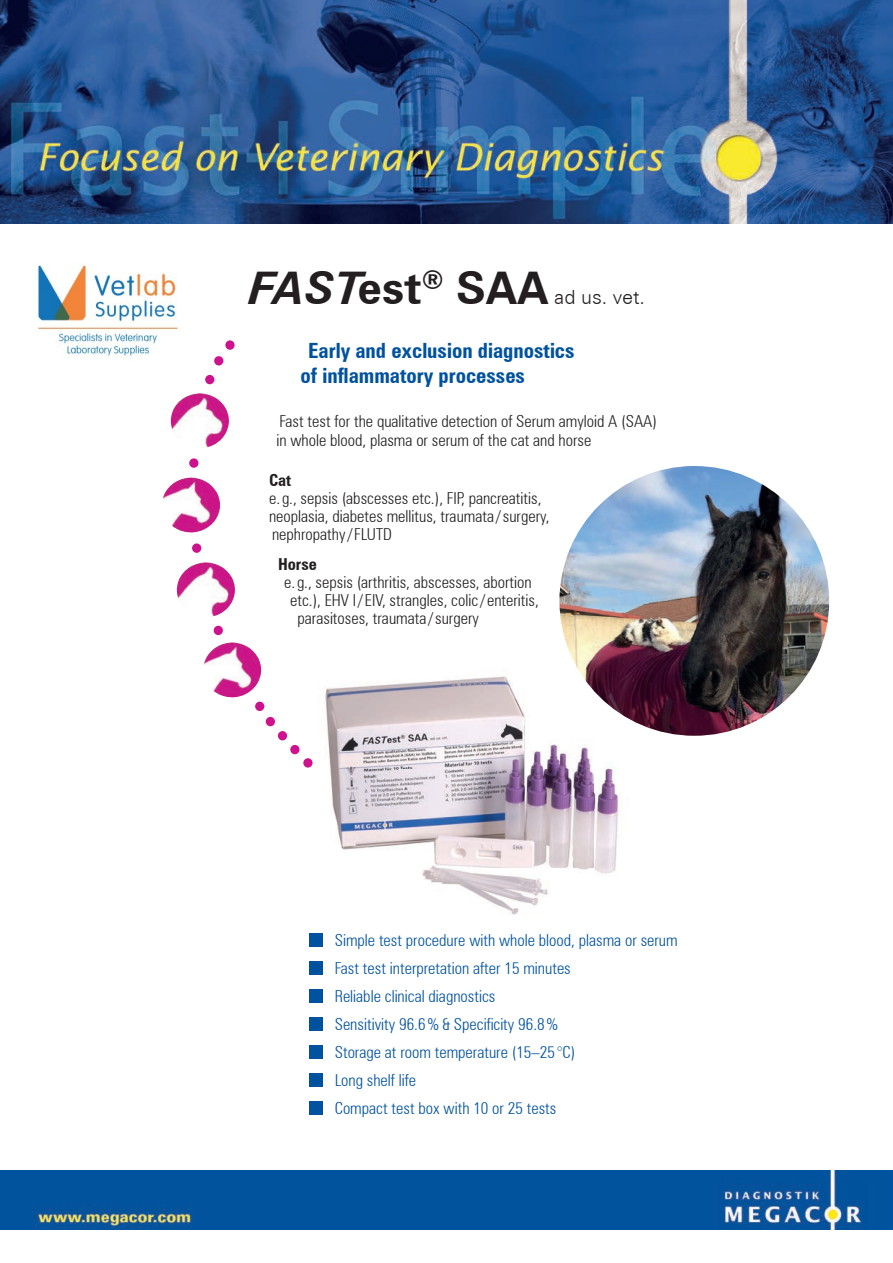
<style>
.page{position:relative;width:893px;height:1263px;background:#fff}
.page>*{position:absolute;margin:0;border:0;box-sizing:border-box;transform-origin:0 0}
.t1{font:700 45px "Zurich BT";color:#231f20}
.t2{font:700 condensed 21px/25.2px "Zurich BT";color:#01529e}
.t3{font:300 19.5px "Zurich BT";color:#231f20}
.t4{font:300 condensed 16.5px/18px "Zurich BT";color:#231f20}
.t5{font:300 condensed 16.5px/28px "Zurich BT";color:#01529e}
.t6{font:700 condensed 16.5px "Zurich BT";color:#231f20}
.s1{font-style:italic}
</style>
<div class="page">
<img style="left:297px;top:676px;width:322px;height:239px">
<img style="left:559px;top:466px;width:270px;height:270px;border-radius:135px">
<img style="left:204px;top:642px;width:57px;height:55px">
<img style="left:177px;top:562px;width:58px;height:55px">
<img style="left:162px;top:478px;width:58px;height:54px">
<img style="left:171px;top:393px;width:58px;height:55px">
<div style="left:255px;top:702px;width:9px;height:9px;background:#ce118c;border-radius:50%"></div>
<div style="left:266px;top:717px;width:9px;height:9px;background:#ce118c;border-radius:50%"></div>
<div style="left:278px;top:731px;width:9px;height:9px;background:#ce118c;border-radius:50%"></div>
<div style="left:290px;top:745px;width:9px;height:9px;background:#ce118c;border-radius:50%"></div>
<div style="left:303px;top:758px;width:10px;height:9px;background:#ce118c;border-radius:50%"></div>
<div style="left:214px;top:626px;width:9px;height:9px;background:#ce118c;border-radius:50%"></div>
<div style="left:192px;top:543px;width:9px;height:10px;background:#ce118c;border-radius:50%"></div>
<div style="left:189px;top:458px;width:9px;height:10px;background:#ce118c;border-radius:50%"></div>
<div style="left:205px;top:375px;width:9px;height:9px;background:#ce118c;border-radius:50%"></div>
<div style="left:214px;top:356px;width:9px;height:9px;background:#ce118c;border-radius:50%"></div>
<svg style="left:225px;top:340px;width:10px;height:10px"></svg>
<img style="left:0;top:0;width:893px;height:224px">
<img style="left:0;top:1170px;width:893px;height:59px">
<div style="left:309px;top:933px;width:14px;height:13px;background:#01529e"></div>
<div style="left:309px;top:961px;width:14px;height:13px;background:#01529e"></div>
<div style="left:309px;top:989px;width:14px;height:13px;background:#01529e"></div>
<div style="left:309px;top:1017px;width:14px;height:13px;background:#01529e"></div>
<div style="left:309px;top:1045px;width:14px;height:13px;background:#01529e"></div>
<div style="left:309px;top:1073px;width:14px;height:13px;background:#01529e"></div>
<div style="left:309px;top:1101px;width:14px;height:13px;background:#01529e"></div>
<img style="left:37px;top:264px;width:141px;height:95px">
<h1 class="t1" style="left:249px;top:260px;width:301px"><span class="s1">FAST</span>est<sup>®</sup> SAA</h1>
<p class="t3" style="left:554px;top:285px;width:92px">ad us. vet.</p>
<p class="t2" style="left:301px;top:338px;width:275px;text-indent:7px">Early and exclusion diagnostics of inflammatory processes</p>
<p class="t4" style="left:276px;top:411px;width:382px;line-height:19.8px">Fast test for the qualitative detection of Serum amyloid A (SAA) in whole blood, plasma or serum of the cat and horse</p>
<p class="t6" style="left:269px;top:470px;width:24px">Cat</p>
<p class="t4" style="left:269px;top:489px;width:282px">e. g., sepsis (abscesses etc.), FIP, pancreatitis, neoplasia, diabetes mellitus, traumata / surgery, nephropathy / FLUTD</p>
<p class="t6" style="left:278px;top:554px;width:40px">Horse</p>
<p class="t4" style="left:284px;top:573px;width:249px">e. g., sepsis (arthritis, abscesses, abortion</p>
<p class="t4" style="left:290px;top:591px;width:250px">etc.), EHV I / EIV, strangles, colic / enteritis,</p>
<p class="t4" style="left:298px;top:609px;width:183px">parasitoses, traumata / surgery</p>
<p class="t5" style="left:335px;top:926px;width:344px">Simple test procedure with whole blood, plasma or serum Fast test interpretation after 15 minutes<br>Reliable clinical diagnostics<br>Sensitivity 96.6 % &amp; Specificity 96.8 %<br>Storage at room temperature (15–25 °C)<br>Long shelf life<br>Compact test box with 10 or 25 tests</p>
</div>
